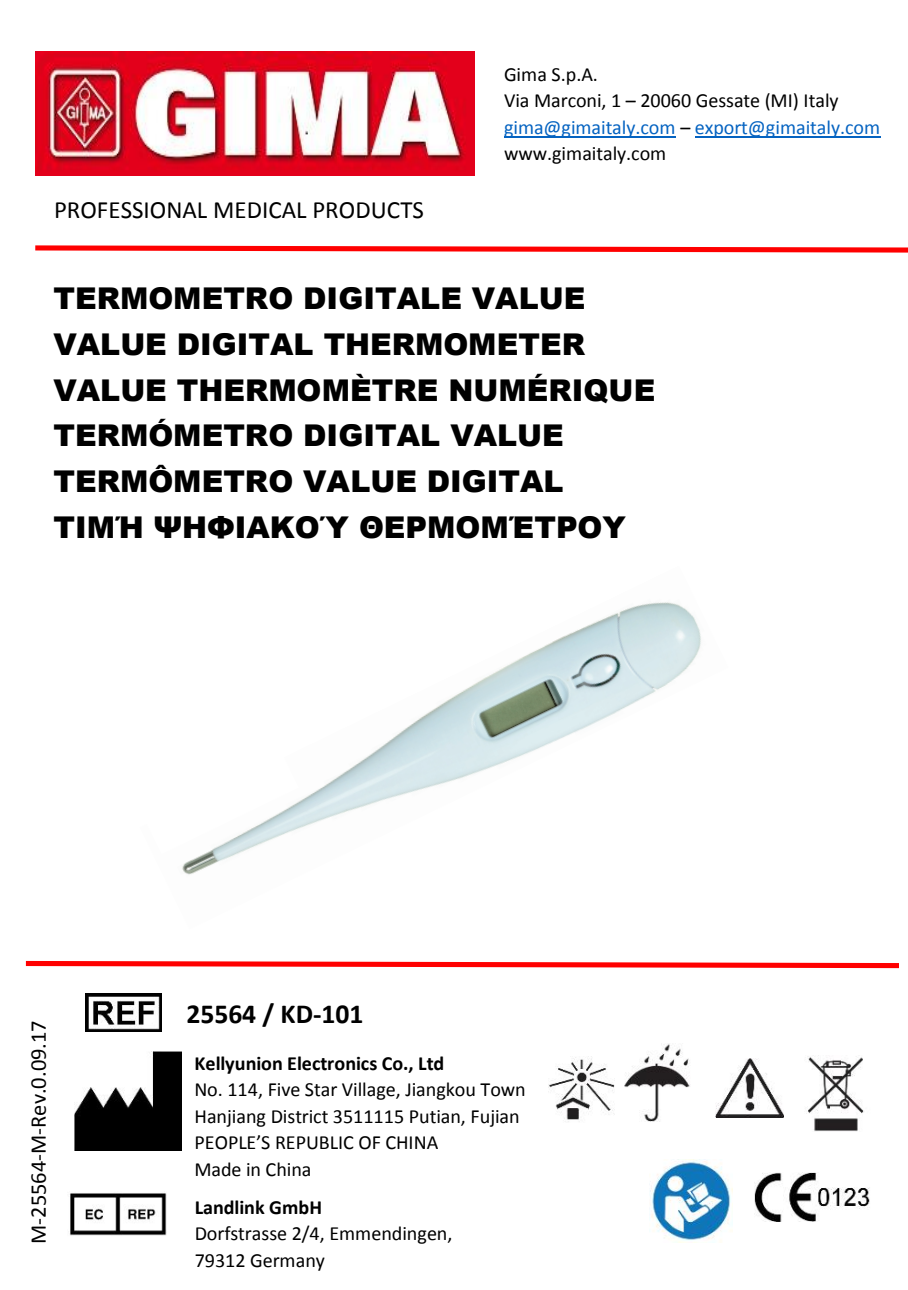
<style>
.page{position:relative;width:908px;height:1290px;background:#fff}
.page>*{position:absolute;margin:0;border:0;box-sizing:border-box;transform-origin:0 0}
.t1{font:900 30px "Arial";color:#000}
.t2{font:700 27.5px "Calibri";color:#000}
.t3{font:25px "Calibri";color:#000}
.t4{font:22.5px "Calibri";color:#000}
.t5{font:20px/26.5px "Calibri";color:#000}
.t6{font:700 20px "Calibri";color:#000}
.t7{font:20px "Calibri";letter-spacing:-.005em;color:#0563c1}
.s1{color:#000}
</style>
<div class="page">
<img style="left:35px;top:52px;width:439px;height:124px">
<hr style="left:504px;top:136px;width:171px;height:1px;background:#0563c1">
<hr style="left:694px;top:136px;width:186px;height:1px;background:#0563c1">
<svg style="left:35px;top:245px;width:872px;height:8px"></svg>
<img style="left:86px;top:994px;width:75px;height:38px">
<img style="left:74px;top:1051px;width:108px;height:100px">
<img style="left:715px;top:1059px;width:67px;height:59px">
<img style="left:624px;top:1044px;width:66px;height:78px">
<img style="left:548px;top:1057px;width:66px;height:65px">
<img style="left:650px;top:1159px;width:82px;height:83px">
<img style="left:182px;top:602px;width:519px;height:273px">
<img style="left:806px;top:1056px;width:58px;height:76px">
<img style="left:754px;top:1173px;width:116px;height:48px">
<img style="left:70px;top:1193px;width:97px;height:43px">
<svg style="left:25px;top:960px;width:873px;height:9px"></svg>
<p class="t3" style="left:54px;top:199px;width:371px">PROFESSIONAL MEDICAL PRODUCTS</p>
<p class="t5" style="left:504px;top:62px;width:95px">Gima S.p.A.</p>
<p class="t5" style="left:504px;top:89px;width:336px">Via Marconi, 1 – 20060 Gessate (MI) Italy</p>
<p class="t7" style="left:504px;top:119px;width:377px">gima@gimaitaly.com <span class="s1">–</span> export@gimaitaly.com</p>
<p class="t5" style="left:504px;top:142px;width:164px">www.gimaitaly.com</p>
<p class="t1" style="left:53px;top:276px;width:533px">TERMOMETRO DIGITALE VALUE</p>
<p class="t1" style="left:53px;top:322px;width:533px">VALUE DIGITAL THERMOMETER</p>
<p class="t1" style="left:53px;top:368px;width:603px">VALUE THERMOMÈTRE NUMÉRIQUE</p>
<p class="t1" style="left:53px;top:413px;width:511px">TERMÓMETRO DIGITAL VALUE</p>
<p class="t1" style="left:53px;top:459px;width:511px">TERMÔMETRO VALUE DIGITAL</p>
<p class="t1" style="left:53px;top:505px;width:573px">ΤΙΜΉ ΨΗΦΙΑΚΟΎ ΘΕΡΜΟΜΈΤΡΟΥ</p>
<p class="t4" style="left:29px;top:1244px;width:225px;rotate:-90deg">M-25564-M-Rev.0.09.17</p>
<p class="t2" style="left:186px;top:1002px;width:178px">25564 / KD-101</p>
<p class="t6" style="left:194px;top:1055px;width:251px">Kellyunion Electronics Co., Ltd</p>
<p class="t5" style="left:194px;top:1078px;width:333px">No. 114, Five Star Village, Jiangkou Town</p>
<p class="t5" style="left:194px;top:1105px;width:326px">Hanjiang District 3511115 Putian, Fujian</p>
<p class="t5" style="left:194px;top:1131px;width:245px">PEOPLE’S REPUBLIC OF CHINA</p>
<p class="t5" style="left:194px;top:1158px;width:119px">Made in China</p>
<p class="t6" style="left:195px;top:1199px;width:129px">Landlink GmbH</p>
<p class="t5" style="left:195px;top:1222px;width:259px">Dorfstrasse 2/4, Emmendingen,<br>79312 Germany</p>
</div>
